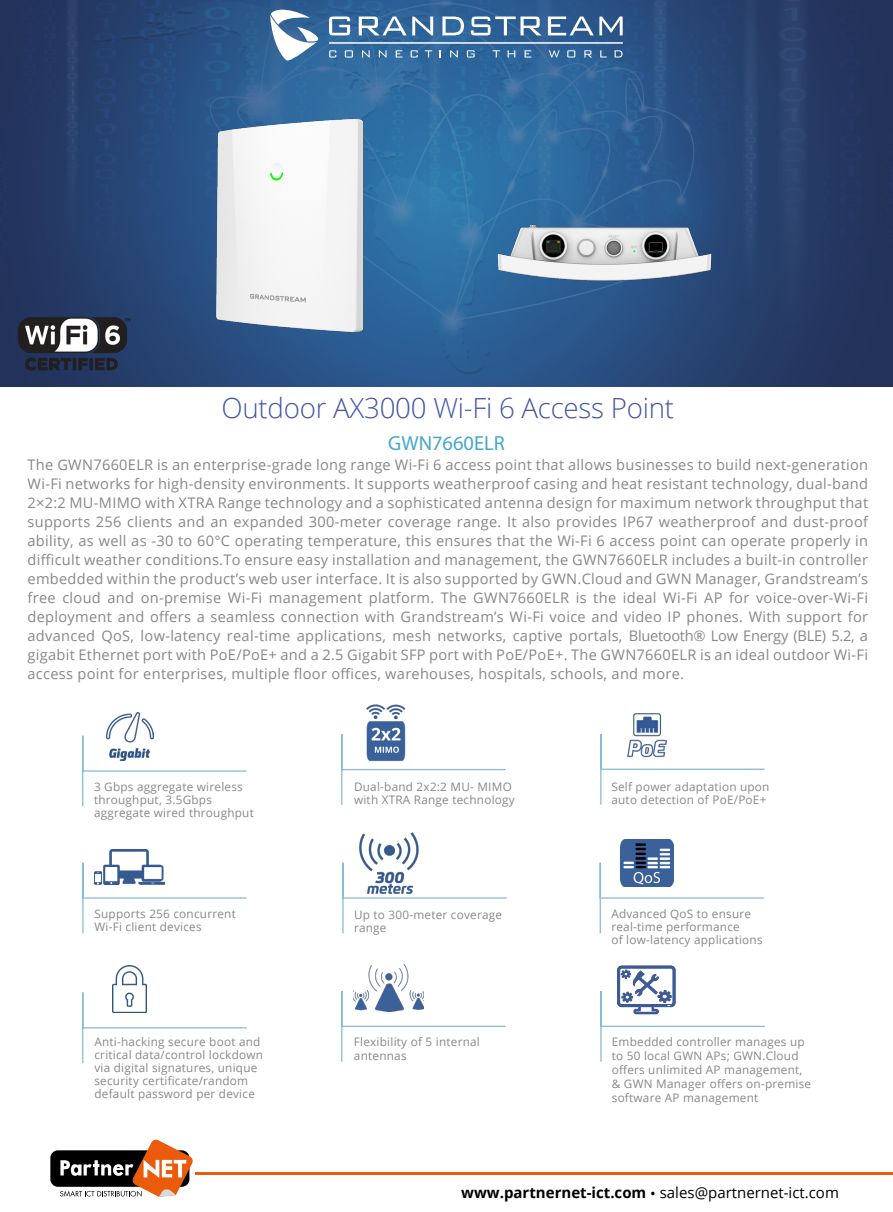
<style>
.page{position:relative;width:893px;height:1212px;background:#fff}
.page>*{position:absolute;margin:0;border:0;box-sizing:border-box;transform-origin:0 0}
.t1{font:300 27.75px "Open Sans";letter-spacing:-.01em;color:#4457a3}
.t2{font:20.4px "Myriad Pro";color:#46a8ca}
.t3{font:15px "Open Sans";color:#000}
.t4{font:14.55px/18.9px "Open Sans";letter-spacing:.02em;color:#878787;text-align:justify}
.t5{font:11.7px/13px "Open Sans";letter-spacing:.02em;color:#878787}
.s1{font-weight:700}
</style>
<div class="page">
<img style="left:0;top:0;width:893px;height:387px">
<svg style="left:270px;top:10px;width:48px;height:51px"></svg>
<svg style="left:329px;top:17px;width:21px;height:18px"></svg>
<svg style="left:359px;top:17px;width:74px;height:18px"></svg>
<svg style="left:442px;top:17px;width:22px;height:18px"></svg>
<svg style="left:471px;top:17px;width:71px;height:18px"></svg>
<svg style="left:548px;top:17px;width:75px;height:18px"></svg>
<svg style="left:329px;top:50px;width:7px;height:8px"></svg>
<svg style="left:345px;top:50px;width:8px;height:8px"></svg>
<svg style="left:362px;top:50px;width:8px;height:8px"></svg>
<svg style="left:379px;top:50px;width:7px;height:8px"></svg>
<svg style="left:396px;top:50px;width:6px;height:8px"></svg>
<svg style="left:411px;top:50px;width:7px;height:8px"></svg>
<svg style="left:425px;top:50px;width:7px;height:8px"></svg>
<svg style="left:450px;top:50px;width:8px;height:8px"></svg>
<svg style="left:467px;top:50px;width:8px;height:8px"></svg>
<svg style="left:492px;top:50px;width:8px;height:8px"></svg>
<svg style="left:508px;top:50px;width:7px;height:8px"></svg>
<svg style="left:524px;top:50px;width:7px;height:8px"></svg>
<svg style="left:615px;top:50px;width:7px;height:8px"></svg>
<svg style="left:567px;top:50px;width:8px;height:8px"></svg>
<svg style="left:584px;top:50px;width:8px;height:8px"></svg>
<svg style="left:600px;top:50px;width:7px;height:8px"></svg>
<svg style="left:549px;top:50px;width:11px;height:8px"></svg>
<hr style="left:329px;top:43px;width:294px;height:1px;background:#fff">
<svg style="left:82px;top:734px;width:165px;height:73px"></svg>
<img style="left:106px;top:712px;width:47px;height:48px">
<svg style="left:600px;top:733px;width:165px;height:72px"></svg>
<img style="left:617px;top:713px;width:61px;height:53px">
<svg style="left:599px;top:862px;width:165px;height:72px"></svg>
<img style="left:620px;top:839px;width:54px;height:47px">
<svg style="left:600px;top:965px;width:165px;height:97px"></svg>
<svg style="left:82px;top:862px;width:165px;height:72px"></svg>
<img style="left:95px;top:849px;width:69px;height:35px">
<svg style="left:342px;top:862px;width:165px;height:72px"></svg>
<img style="left:359px;top:832px;width:61px;height:62px">
<svg style="left:341px;top:734px;width:165px;height:71px"></svg>
<svg style="left:341px;top:991px;width:165px;height:71px"></svg>
<img style="left:353px;top:965px;width:71px;height:47px">
<svg style="left:82px;top:991px;width:165px;height:73px"></svg>
<img style="left:113px;top:965px;width:34px;height:47px">
<img style="left:6px;top:305px;width:30px;height:76px">
<img style="left:355px;top:704px;width:62px;height:60px">
<img style="left:36px;top:64px;width:489px;height:323px">
<img style="left:433px;top:141px;width:343px;height:226px">
<div style="left:50px;top:1150px;width:139px;height:37px;background:#000;border-radius:8px"></div>
<svg style="left:60px;top:1140px;width:133px;height:57px"></svg>
<hr style="left:196px;top:1172px;width:697px;height:3px;background:#ea5b0b">
<h1 class="t1" style="left:222px;top:389px;width:454px">Outdoor AX3000 Wi-Fi 6 Access Point</h1>
<h2 class="t2" style="left:388px;top:431px;width:118px">GWN7660ELR</h2>
<p class="t4" style="left:28px;top:455px;width:842px">The GWN7660ELR is an enterprise-grade long range Wi-Fi 6 access point that allows businesses to build next-generation Wi-Fi networks for high-density environments. It supports weatherproof casing and heat resistant technology, dual-band 2×2:2 MU-MIMO with XTRA Range technology and a sophisticated antenna design for maximum network throughput that supports 256 clients and an expanded 300-meter coverage range. It also provides IP67 weatherproof and dust-proof ability, as well as -30 to 60°C operating temperature, this ensures that the Wi-Fi 6 access point can operate properly in difficult weather conditions.To ensure easy installation and management, the GWN7660ELR includes a built-in controller embedded within the product’s web user interface. It is also supported by GWN.Cloud and GWN Manager, Grandstream’s free cloud and on-premise Wi-Fi management platform. The GWN7660ELR is the ideal Wi-Fi AP for voice-over-Wi-Fi deployment and offers a seamless connection with Grandstream’s Wi-Fi voice and video IP phones. With support for advanced QoS, low-latency real-time applications, mesh networks, captive portals, Bluetooth® Low Energy (BLE) 5.2, a gigabit Ethernet port with PoE/PoE+ and a 2.5 Gigabit SFP port with PoE/PoE+. The GWN7660ELR is an ideal outdoor Wi-Fi access point for enterprises, multiple floor offices, warehouses, hospitals, schools, and more.</p>
<p class="t5" style="left:94px;top:780px;width:161px">3 Gbps aggregate wireless throughput, 3.5Gbps aggregate wired throughput</p>
<p class="t5" style="left:611px;top:779px;width:160px">Self power adaptation upon auto detection of PoE/PoE+</p>
<p class="t5" style="left:354px;top:779px;width:162px">Dual-band 2x2:2 MU- MIMO with XTRA Range technology</p>
<p class="t5" style="left:94px;top:906px;width:143px">Supports 256 concurrent<br>Wi-Fi client devices</p>
<p class="t5" style="left:354px;top:907px;width:150px">Up to 300-meter coverage range</p>
<p class="t5" style="left:611px;top:907px;width:153px">Advanced QoS to ensure real-time performance<br>of low-latency applications</p>
<p class="t5" style="left:94px;top:1034px;width:170px">Anti-hacking secure boot and critical data/control lockdown via digital signatures, unique security certificate/random default password per device</p>
<p class="t5" style="left:354px;top:1034px;width:127px;line-height:14.1px">Flexibility of 5 internal antennas</p>
<p class="t5" style="left:612px;top:1034px;width:201px;line-height:14.1px">Embedded controller manages up to 50 local GWN APs; GWN.Cloud offers unlimited AP management, &amp; GWN Manager offers on-premise software AP management</p>
<p class="t3" style="left:461px;top:1182px;width:379px"><span class="s1">www.partnernet-ict.com</span> • sales@partnernet-ict.com</p>
</div>
